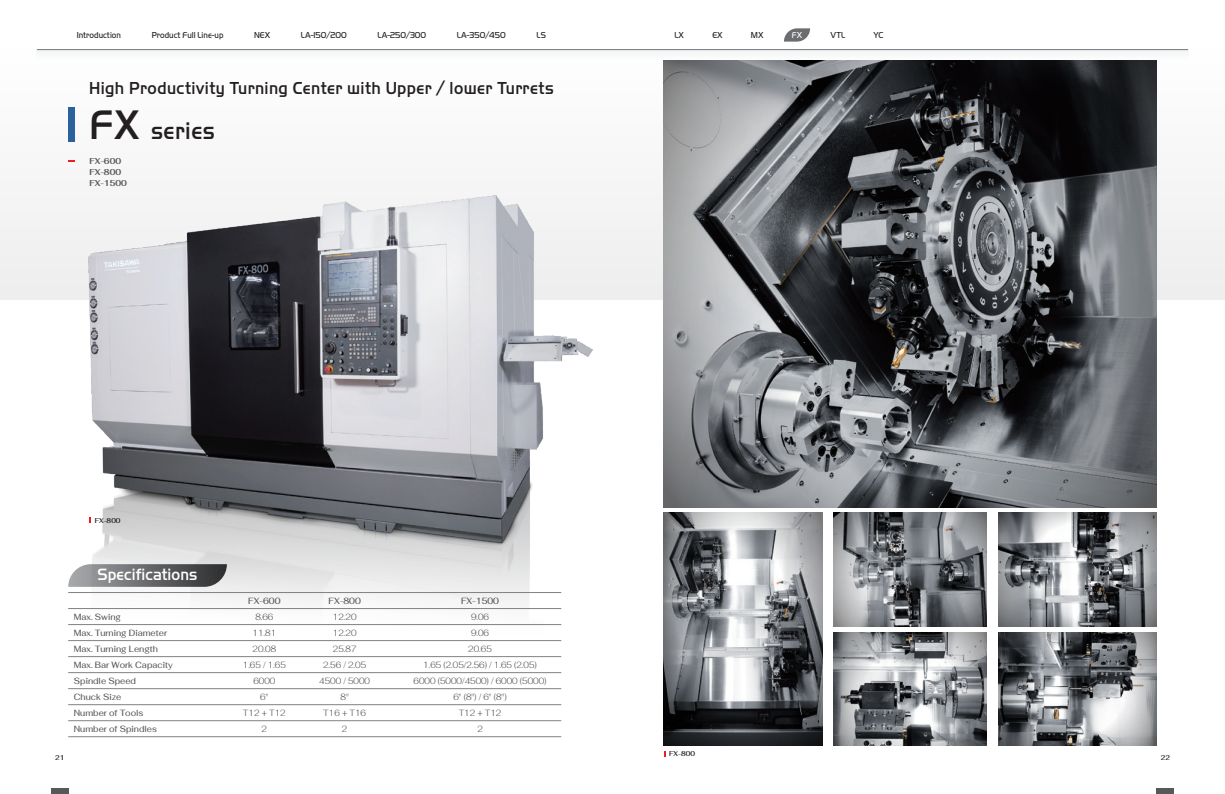
<style>
.page{position:relative;width:1225px;height:794px;background:#fff}
.page>*{position:absolute;margin:0;border:0;box-sizing:border-box;transform-origin:0 0}
.t1{font:500 25px "Handel Got D";letter-spacing:.025em;color:#231f20;scale:.9 1}
.t2{font:500 18px "Handel Got D";letter-spacing:.025em;color:#231f20;scale:.9 1}
.t3{font:500 17px "Handel Got D";letter-spacing:.01em;color:#fff;scale:.9 1}
.t4{font:300 9px/16px "Fahkwang";color:#57585a;text-align:center;scale:.9 1}
.t5{font:500 9px/16px "Fahkwang";color:#57585a;scale:.9 1}
.t6{font:9px "Handel Got D Ligh";color:#231f20;scale:.9 1}
.t7{font:9px "Handel Got D Ligh";color:#fff;scale:.9 1}
.t8{font:700 8.5px/11px "Fahkwang";color:#57585a;scale:.9 1}
.t9{font:600 7px "Fahkwang";letter-spacing:.01em;color:#231f20;scale:.9 1}
.s1{font-size:42.9px}
</style>
<div class="page">
<div style="left:0;top:50px;width:1225px;height:249px;background:#f9f9f9"></div>
<div style="left:51px;top:788px;width:17px;height:6px;background:#57585a"></div>
<div style="left:1156px;top:788px;width:18px;height:6px;background:#57585a"></div>
<img style="left:29px;top:195px;width:622px;height:543px">
<svg style="left:68px;top:564px;width:159px;height:23px"></svg>
<hr style="left:68px;top:704px;width:493px;height:1px;background:#808285">
<hr style="left:68px;top:720px;width:493px;height:1px;background:#808285">
<hr style="left:68px;top:736px;width:493px;height:1px;background:#808285">
<hr style="left:68px;top:688px;width:493px;height:1px;background:#808285">
<hr style="left:68px;top:672px;width:493px;height:1px;background:#808285">
<hr style="left:68px;top:656px;width:493px;height:1px;background:#808285">
<hr style="left:68px;top:640px;width:493px;height:1px;background:#808285">
<hr style="left:68px;top:624px;width:493px;height:1px;background:#808285">
<hr style="left:68px;top:608px;width:493px;height:1px;background:#808285">
<hr style="left:68px;top:592px;width:493px;height:1px;background:#808285">
<svg style="left:89px;top:517px;width:2px;height:6px"></svg>
<hr style="left:37px;top:49px;width:1151px;height:1px;background:#76787b">
<div style="left:68px;top:107px;width:7px;height:34px;background:#29629c"></div>
<svg style="left:68px;top:160px;width:7px;height:2px"></svg>
<svg style="left:784px;top:28px;width:26px;height:14px"></svg>
<svg style="left:664px;top:61px;width:492px;height:446px"></svg>
<svg style="left:998px;top:513px;width:158px;height:113px"></svg>
<svg style="left:998px;top:632px;width:158px;height:113px"></svg>
<svg style="left:833px;top:513px;width:153px;height:113px"></svg>
<svg style="left:833px;top:632px;width:153px;height:113px"></svg>
<svg style="left:664px;top:513px;width:158px;height:232px"></svg>
<p class="t6" style="left:77px;top:30px;width:51px">Introduction</p>
<p class="t6" style="left:152px;top:30px;width:81px">Product Full Line-up</p>
<p class="t6" style="left:254px;top:30px;width:19px">NEX</p>
<p class="t6" style="left:301px;top:30px;width:52px">LA-150/200</p>
<p class="t6" style="left:377px;top:30px;width:56px">LA-250/300</p>
<p class="t6" style="left:457px;top:30px;width:56px">LA-350/450</p>
<p class="t6" style="left:536px;top:30px;width:12px">LS</p>
<p class="t6" style="left:674px;top:30px;width:12px">LX</p>
<p class="t6" style="left:712px;top:30px;width:13px">EX</p>
<p class="t6" style="left:751px;top:30px;width:15px">MX</p>
<p class="t7" style="left:792px;top:30px;width:13px">FX</p>
<p class="t6" style="left:830px;top:30px;width:18px">VTL</p>
<p class="t6" style="left:873px;top:30px;width:12px">YC</p>
<h2 class="t2" style="left:89px;top:78px;width:518px">High Productivity Turning Center with Upper / lower Turrets</h2>
<h1 class="t1" style="left:89px;top:117px;width:141px"><span class="s1">FX</span> series</h1>
<p class="t8" style="left:89px;top:155px;width:43px">FX-600<br>FX-800<br>FX-1500</p>
<p class="t9" style="left:95px;top:514px;width:30px">FX-800</p>
<h3 class="t3" style="left:97px;top:565px;width:113px">Specifications</h3>
<p class="t5" style="left:74px;top:608px;width:111px">Max. Swing<br>Max. Turning Diameter<br>Max. Turning Length<br>Max. Bar Work Capacity<br>Spindle Speed<br>Chuck Size<br>Number of Tools<br>Number of Spindles</p>
<p class="t5" style="left:248px;top:592px;width:37px">FX-600</p>
<p class="t4" style="left:243px;top:608px;width:49px">8.66<br>11.81<br>20.08<br>1.65 / 1.65<br>6000<br>6"<br>T12 + T12<br>2</p>
<p class="t5" style="left:328px;top:592px;width:37px">FX-800</p>
<p class="t4" style="left:319px;top:608px;width:58px">12.20<br>12.20<br>25.87<br>2.56 / 2.05<br>4500 / 5000<br>8"<br>T16 + T16<br>2</p>
<p class="t5" style="left:461px;top:592px;width:44px">FX-1500</p>
<p class="t4" style="left:414px;top:608px;width:149px">9.06<br>9.06<br>20.65<br>1.65 (2.05/2.56) / 1.65 (2.05)<br>6000 (5000/4500) / 6000 (5000)<br>6" (8") / 6" (8")<br>T12 + T12<br>2</p>
<p class="t9" style="left:669px;top:747px;width:30px">FX-800</p>
<p class="t9" style="left:55px;top:751px;width:12px">21</p>
<p class="t9" style="left:1160px;top:751px;width:12px">22</p>
</div>
